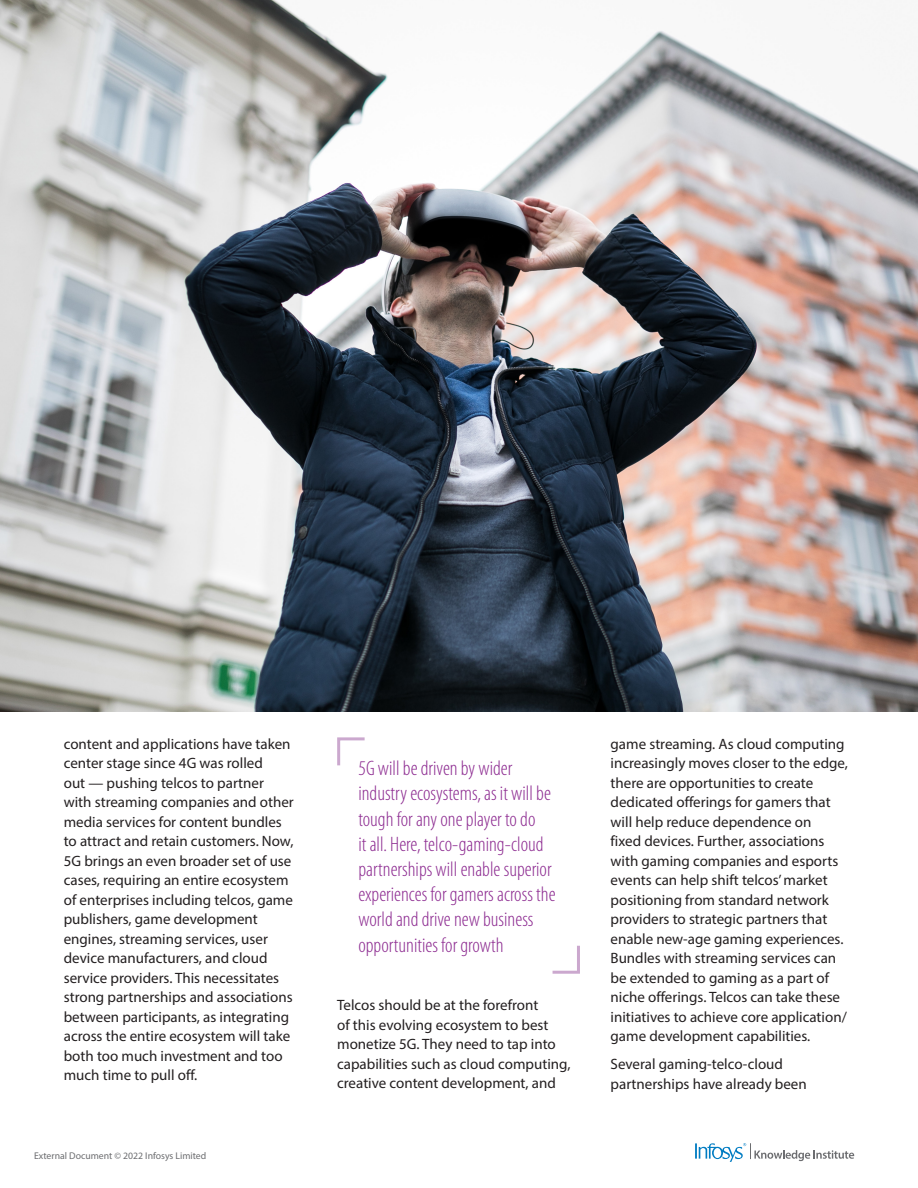
<style>
.page{position:relative;width:918px;height:1188px;background:#fff}
.page>*{position:absolute;margin:0;border:0;box-sizing:border-box;transform-origin:0 0}
.t1{font:300 condensed 21px/25.2px "Myriad Pro";color:#8c2a90}
.t2{font:15px/19.5px "Myriad Pro";color:#231f20}
.t3{font:9.75px "Myriad Pro";color:#6c6d70}
</style>
<div class="page">
<svg style="left:695px;top:1143px;width:159px;height:19px"></svg>
<img style="left:0;top:0;width:918px;height:712px">
<svg style="left:337px;top:737px;width:28px;height:29px"></svg>
<svg style="left:552px;top:945px;width:28px;height:29px"></svg>
<p class="t2" style="left:64px;top:734px;width:232px">content and applications have taken center stage since 4G was rolled<br>out — pushing telcos to partner with streaming companies and other media services for content bundles to attract and retain customers. Now, 5G brings an even broader set of use cases, requiring an entire ecosystem of enterprises including telcos, game publishers, game development engines, streaming services, user device manufacturers, and cloud service providers. This necessitates strong partnerships and associations between participants, as integrating across the entire ecosystem will take both too much investment and too much time to pull off.</p>
<p class="t2" style="left:611px;top:734px;width:239px">game streaming. As cloud computing increasingly moves closer to the edge, there are opportunities to create dedicated offerings for gamers that will help reduce dependence on<br>fixed devices. Further, associations with gaming companies and esports events can help shift telcos’ market positioning from standard network providers to strategic partners that enable new-age gaming experiences.<br>Bundles with streaming services can be extended to gaming as a part of niche offerings. Telcos can take these initiatives to achieve core application/ game development capabilities.</p>
<p class="t1" style="left:358px;top:756px;width:199px">5G will be driven by wider industry ecosystems, as it will be tough for any one player to do<br>it all. Here, telco-gaming-cloud partnerships will enable superior experiences for gamers across the world and drive new business opportunities for growth</p>
<p class="t2" style="left:337px;top:995px;width:235px">Telcos should be at the forefront<br>of this evolving ecosystem to best monetize 5G. They need to tap into capabilities such as cloud computing, creative content development, and</p>
<p class="t2" style="left:611px;top:1054px;width:198px">Several gaming-telco-cloud partnerships have already been</p>
<p class="t3" style="left:34px;top:1150px;width:174px">External Document © 2022 Infosys Limited</p>
</div>
